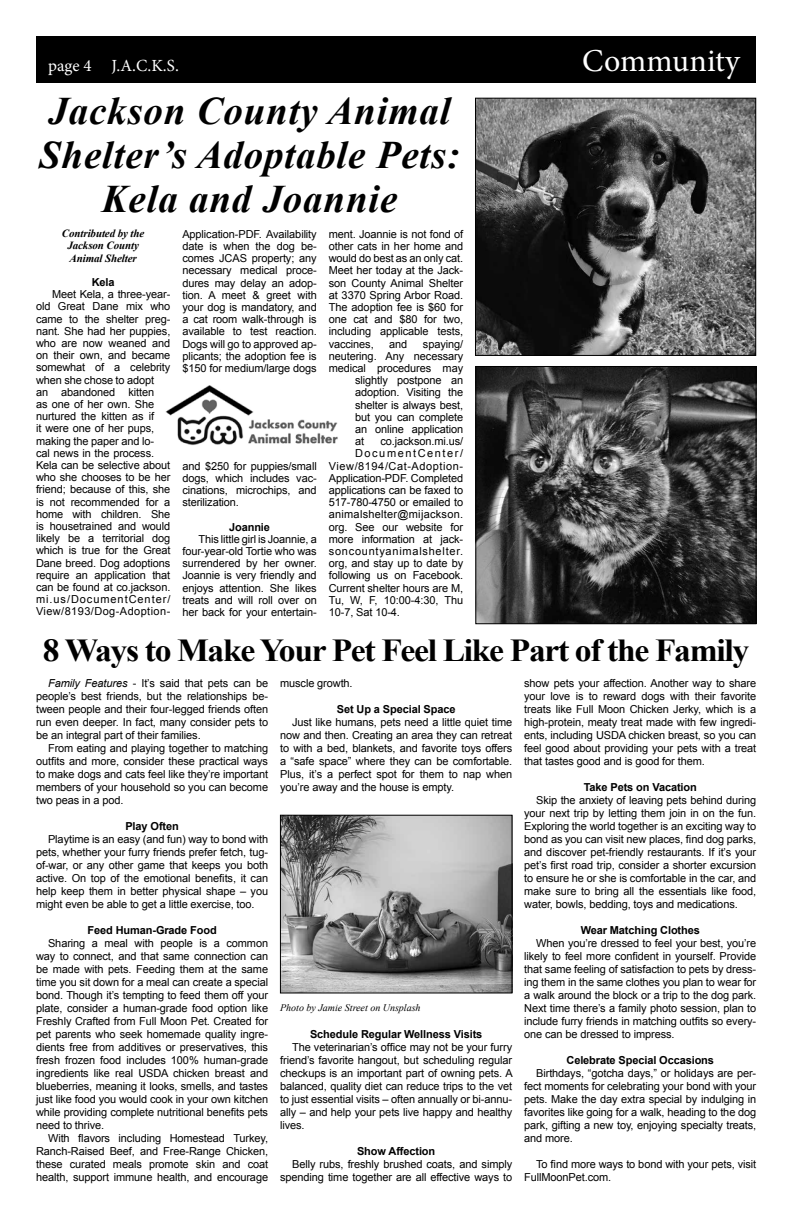
<style>
.page{position:relative;width:792px;height:1224px;background:#fff}
.page>*{position:absolute;margin:0;border:0;box-sizing:border-box;transform-origin:0 0}
.t1{font:italic 700 39px/44px "Times New Roman";letter-spacing:.02em;color:#000;text-align:center}
.t2{font:700 32px "Times New Roman";letter-spacing:-.04em;color:#000;scale:1.05 1}
.t3{font:32px "Minion Pro";letter-spacing:.005em;color:#fff}
.t4{font:17px "Minion Pro";color:#fff}
.t5{font:11px/13px "Arial";letter-spacing:-.01em;color:#000;text-align:justify}
.t6{font:700 11px "Arial";letter-spacing:-.01em;color:#000}
.t7{font:italic 700 11px/12.2px "Times New Roman";letter-spacing:-.01em;color:#000;text-align:center}
.t8{font:11px "Arial";letter-spacing:.025em;color:#000}
.t9{font:11px "Arial";letter-spacing:.05em;color:#000}
.t10{font:11px "Arial";letter-spacing:.07em;color:#000}
.t11{font:11px "Arial";letter-spacing:.145em;color:#000}
.t12{font:italic 10px "Times New Roman";color:#000}
.s1{font-style:italic}
</style>
<div class="page">
<div style="left:36px;top:36px;width:720px;height:47px;background:#000"></div>
<img style="left:477px;top:100px;width:277px;height:254px">
<div style="left:475px;top:98px;width:281px;height:258px;border:1px solid #000"></div>
<img style="left:165px;top:385px;width:173px;height:60px">
<img style="left:478px;top:368px;width:276px;height:254px">
<div style="left:476px;top:366px;width:280px;height:258px;border:1px solid #000"></div>
<img style="left:282px;top:817px;width:228px;height:174px">
<div style="left:280px;top:815px;width:232px;height:178px;border:1px solid #000"></div>
<h3 class="t4" style="left:48px;top:54px;width:132px">page 4 J.A.C.K.S.</h3>
<h2 class="t3" style="left:582px;top:39px;width:159px">Community</h2>
<h1 class="t1" style="left:39px;top:88px;width:423px">Jackson County Animal<br>Shelter’s Adoptable Pets:<br>Kela and Joannie</h1>
<p class="t7" style="left:62px;top:227px;width:84px">Contributed by the<br>Jackson County<br>Animal Shelter</p>
<p class="t6" style="left:92px;top:275px;width:24px">Kela</p>
<p class="t5" style="left:36px;top:288px;width:136px;line-height:12.2px;text-align:left;text-indent:16px">Meet Kela, a three-year&shy;old Great Dane mix who came to the shelter preg&shy;nant. She had her puppies, who are now weaned and on their own, and became somewhat of a celebrity when she chose to adopt<br>an abandoned kitten<br>as one of her own. She nurtured the kitten as if<br>it were one of her pups, making the paper and lo&shy;cal news in the process.<br>Kela can be selective about who she chooses to be her friend; because of this, she is not recommended for a home with children. She is housetrained and would likely be a territorial dog which is true for the Great<br>Dane breed. Dog adoptions require an application that can be found at co.jackson. mi.us/DocumentCenter/<br>View/8193/Dog-Adoption-</p>
<p class="t5" style="left:182px;top:228px;width:136px;line-height:12.2px">Application-PDF. Availability date is when the dog be&shy;comes JCAS property; any necessary medical proce&shy;dures may delay an adop&shy;tion. A meet &amp; greet with your dog is mandatory, and a cat room walk-through is available to test reaction.<br>Dogs will go to approved ap&shy;plicants; the adoption fee is $150 for medium/large dogs</p>
<p class="t5" style="left:182px;top:460px;width:136px;line-height:12.2px">and $250 for puppies/small dogs, which includes vac&shy;cinations, microchips, and sterilization.</p>
<p class="t6" style="left:229px;top:519px;width:42px">Joannie</p>
<p class="t5" style="left:182px;top:533px;width:136px;line-height:12.2px;text-indent:16px">This little girl is Joannie, a four-year-old Tortie who was surrendered by her owner.<br>Joannie is very friendly and enjoys attention. She likes treats and will roll over on her back for your entertain-</p>
<p class="t5" style="left:329px;top:228px;width:136px;line-height:12.2px">ment. Joannie is not fond of other cats in her home and would do best as an only cat.<br>Meet her today at the Jack&shy;son County Animal Shelter at 3370 Spring Arbor Road.<br>The adoption fee is $60 for one cat and $80 for two, including applicable tests, vaccines,</p>
<p class="t5" style="left:389px;top:337px;width:20px">and</p>
<p class="t5" style="left:423px;top:337px;width:42px">spaying/</p>
<p class="t5" style="left:329px;top:350px;width:136px">neutering. Any necessary</p>
<p class="t5" style="left:329px;top:362px;width:136px">medical procedures may</p>
<p class="t5" style="left:355px;top:374px;width:110px">slightly postpone an</p>
<p class="t5" style="left:355px;top:386px;width:110px">adoption. Visiting the</p>
<p class="t5" style="left:355px;top:398px;width:110px">shelter is always best,</p>
<p class="t5" style="left:355px;top:410px;width:110px">but you can complete</p>
<p class="t5" style="left:355px;top:423px;width:110px">an online application</p>
<p class="t5" style="left:355px;top:435px;width:11px">at</p>
<p class="t5" style="left:381px;top:435px;width:84px">co.jackson.mi.us/</p>
<p class="t11" style="left:355px;top:446px;width:110px">DocumentCenter/</p>
<p class="t9" style="left:329px;top:458px;width:136px">View/8194/Cat-Adoption-</p>
<p class="t5" style="left:329px;top:471px;width:136px">Application-PDF. Completed</p>
<p class="t5" style="left:329px;top:484px;width:136px">applications can be faxed to</p>
<p class="t5" style="left:329px;top:496px;width:136px">517-780-4750 or emailed to</p>
<p class="t8" style="left:329px;top:507px;width:136px">animalshelter@mijackson.</p>
<p class="t5" style="left:329px;top:520px;width:136px">org. See our website for</p>
<p class="t5" style="left:329px;top:532px;width:136px">more information at jack-</p>
<p class="t10" style="left:329px;top:544px;width:136px">soncountyanimalshelter.</p>
<p class="t5" style="left:329px;top:557px;width:136px">org, and stay up to date by</p>
<p class="t5" style="left:329px;top:569px;width:136px">following us on Facebook.</p>
<p class="t5" style="left:329px;top:581px;width:136px">Current shelter hours are M,</p>
<p class="t5" style="left:329px;top:593px;width:136px">Tu, W, F, 10:00-4:30, Thu</p>
<p class="t5" style="left:329px;top:606px;width:73px">10-7, Sat 10-4.</p>
<h2 class="t2" style="left:43px;top:629px;width:674px">8 Ways to Make Your Pet Feel Like Part of the Family</h2>
<p class="t5" style="left:36px;top:677px;width:234px;text-indent:12px"><span class="s1">Family Features</span> - It’s said that pets can be people’s best friends, but the relationships be&shy;tween people and their four-legged friends often run even deeper. In fact, many consider pets to be an integral part of their families.</p>
<p class="t5" style="left:36px;top:742px;width:234px;text-indent:12px">From eating and playing together to matching outfits and more, consider these practical ways to make dogs and cats feel like they’re important members of your household so you can become two peas in a pod.</p>
<p class="t6" style="left:125px;top:819px;width:55px">Play Often</p>
<p class="t5" style="left:36px;top:833px;width:234px;text-indent:12px">Playtime is an easy (and fun) way to bond with pets, whether your furry friends prefer fetch, tug&shy;of-war, or any other game that keeps you both active. On top of the emotional benefits, it can help keep them in better physical shape – you might even be able to get a little exercise, too.</p>
<p class="t6" style="left:88px;top:923px;width:131px">Feed Human-Grade Food</p>
<p class="t5" style="left:36px;top:937px;width:234px;text-indent:12px">Sharing a meal with people is a common way to connect, and that same connection can be made with pets. Feeding them at the same time you sit down for a meal can create a special bond. Though it’s tempting to feed them off your plate, consider a human-grade food option like Freshly Crafted from Full Moon Pet. Created for pet parents who seek homemade quality ingre&shy;dients free from additives or preservatives, this fresh frozen food includes 100% human-grade ingredients like real USDA chicken breast and blueberries, meaning it looks, smells, and tastes just like food you would cook in your own kitchen while providing complete nutritional benefits pets need to thrive.</p>
<p class="t5" style="left:36px;top:1132px;width:234px;text-indent:12px">With flavors including Homestead Turkey, Ranch-Raised Beef, and Free-Range Chicken, these curated meals promote skin and coat health, support immune health, and encourage</p>
<p class="t5" style="left:524px;top:677px;width:234px">show pets your affection. Another way to share your love is to reward dogs with their favorite treats like Full Moon Chicken Jerky, which is a high-protein, meaty treat made with few ingredi&shy;ents, including USDA chicken breast, so you can feel good about providing your pets with a treat that tastes good and is good for them.</p>
<p class="t6" style="left:584px;top:780px;width:115px">Take Pets on Vacation</p>
<p class="t5" style="left:524px;top:794px;width:234px;text-indent:12px">Skip the anxiety of leaving pets behind during your next trip by letting them join in on the fun.<br>Exploring the world together is an exciting way to bond as you can visit new places, find dog parks, and discover pet-friendly restaurants. If it’s your pet’s first road trip, consider a shorter excursion to ensure he or she is comfortable in the car, and make sure to bring all the essentials like food, water, bowls, bedding, toys and medications.</p>
<p class="t6" style="left:581px;top:923px;width:121px">Wear Matching Clothes</p>
<p class="t5" style="left:524px;top:937px;width:234px;text-indent:12px">When you’re dressed to feel your best, you’re likely to feel more confident in yourself. Provide that same feeling of satisfaction to pets by dress&shy;ing them in the same clothes you plan to wear for a walk around the block or a trip to the dog park.<br>Next time there’s a family photo session, plan to include furry friends in matching outfits so every&shy;one can be dressed to impress.</p>
<p class="t6" style="left:567px;top:1053px;width:149px">Celebrate Special Occasions</p>
<p class="t5" style="left:524px;top:1067px;width:234px;text-indent:12px">Birthdays, “gotcha days,” or holidays are per&shy;fect moments for celebrating your bond with your pets. Make the day extra special by indulging in favorites like going for a walk, heading to the dog park, gifting a new toy, enjoying specialty treats, and more.</p>
<p class="t5" style="left:524px;top:1158px;width:234px;text-indent:12px">To find more ways to bond with your pets, visit<br>FullMoonPet.com.</p>
<p class="t5" style="left:280px;top:677px;width:74px">muscle growth.</p>
<p class="t6" style="left:337px;top:702px;width:120px">Set Up a Special Space</p>
<p class="t5" style="left:280px;top:716px;width:234px;text-indent:12px">Just like humans, pets need a little quiet time now and then. Creating an area they can retreat to with a bed, blankets, and favorite toys offers a “safe space” where they can be comfortable.<br>Plus, it’s a perfect spot for them to nap when you’re away and the house is empty.</p>
<p class="t12" style="left:280px;top:1000px;width:142px">Photo by Jamie Street on Unsplash</p>
<p class="t6" style="left:310px;top:1027px;width:174px">Schedule Regular Wellness Visits</p>
<p class="t5" style="left:280px;top:1041px;width:234px;text-indent:12px">The veterinarian’s office may not be your furry friend’s favorite hangout, but scheduling regular checkups is an important part of owning pets. A balanced, quality diet can reduce trips to the vet to just essential visits – often annually or bi-annu&shy;ally – and help your pets live happy and healthy lives.</p>
<p class="t6" style="left:357px;top:1144px;width:80px">Show Affection</p>
<p class="t5" style="left:280px;top:1158px;width:234px;text-align:right">Belly rubs, freshly brushed coats, and simply spending time together are all effective ways to</p>
</div>
